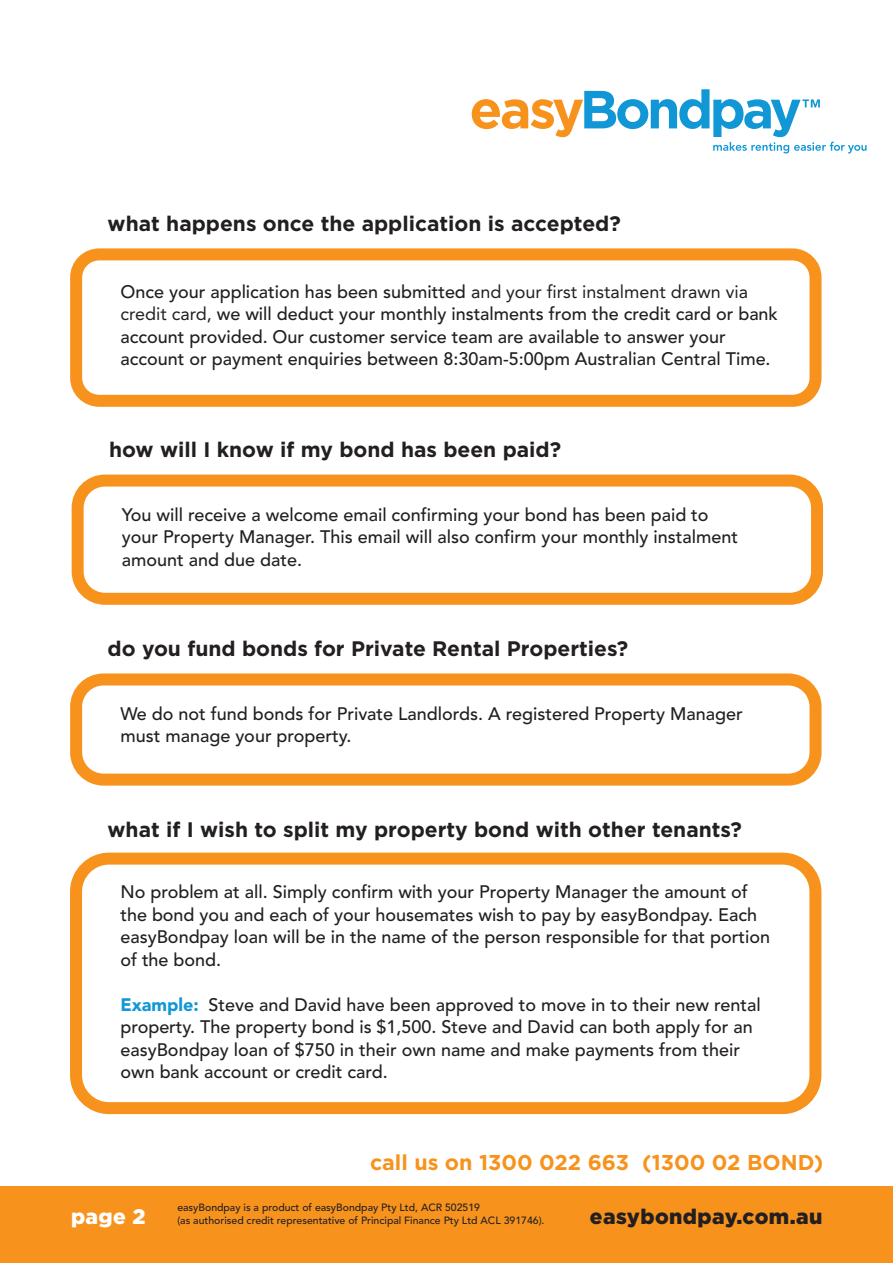
<style>
.page{position:relative;width:893px;height:1263px;background:#fff}
.page>*{position:absolute;margin:0;border:0;box-sizing:border-box;transform-origin:0 0}
.t1{font:700 21.45px "Gotham Pro";color:#f7931d}
.t2{font:700 21px "Gotham Pro";color:#231f20}
.t3{font:900 21px "Gotham Pro";letter-spacing:.02em;color:#231f20}
.t4{font:900 21px "Gotham Pro";color:#fff}
.t5{font:500 18px/22.5px "Avenir";color:#231f20}
.t6{font:500 10.5px/13.5px "Avenir";color:#231f20}
.s1{font-weight:400}
.s2{font-weight:900;color:#1197d6}
</style>
<div class="page">
<div style="left:0;top:1186px;width:893px;height:77px;background:#f7931d"></div>
<svg style="left:472px;top:89px;width:394px;height:64px"></svg>
<svg style="left:70px;top:248px;width:751px;height:159px"></svg>
<svg style="left:70px;top:853px;width:751px;height:261px"></svg>
<svg style="left:72px;top:474px;width:751px;height:131px"></svg>
<svg style="left:70px;top:673px;width:751px;height:113px"></svg>
<p class="t2" style="left:108px;top:215px;width:515px">what happens once the application is accepted?</p>
<p class="t5" style="left:120px;top:282px;width:659px">Once your application has been submitted <span class="s1">and your first instalment drawn via credit card,</span> we will deduct your monthly instalments from the credit card or bank account provided. Our customer service team are available to answer your account or payment enquiries between 8:30am-5:00pm Australian Central Time.</p>
<p class="t2" style="left:109px;top:441px;width:454px">how will I know if my bond has been paid?</p>
<p class="t5" style="left:122px;top:505px;width:618px">You will receive a welcome email confirming your bond has been paid to your Property Manager. This email will also confirm your monthly instalment amount and due date.</p>
<p class="t2" style="left:108px;top:640px;width:522px">do you fund bonds for Private Rental Properties?</p>
<p class="t5" style="left:120px;top:704px;width:624px">We do not fund bonds for Private Landlords. A registered Property Manager must manage your property.</p>
<p class="t2" style="left:108px;top:821px;width:636px">what if I wish to split my property bond with other tenants?</p>
<p class="t5" style="left:120px;top:882px;width:651px">No problem at all. Simply confirm with your Property Manager the amount of the bond you and each of your housemates wish to pay by easyBondpay. Each easyBondpay loan will be in the name of the person responsible for that portion of the bond.</p>
<p class="t5" style="left:120px;top:995px;width:642px"><span class="s2">Example:</span> Steve and David have been approved to move in to their new rental property. The property bond is $1,500. Steve and David can both apply for an easyBondpay loan of $750 in their own name and make payments from their own bank account or credit card.</p>
<p class="t1" style="left:370px;top:1154px;width:455px">call us on 1300 022 663 (1300 02 BOND)</p>
<p class="t6" style="left:177px;top:1202px;width:369px">easyBondpay is a product of easyBondpay Pty Ltd, ACR 502519<br>(as authorised credit representative of Principal Finance Pty Ltd ACL 391746).</p>
<p class="t4" style="left:71px;top:1208px;width:76px">page 2</p>
<p class="t3" style="left:590px;top:1208px;width:234px">easybondpay.com.au</p>
</div>
